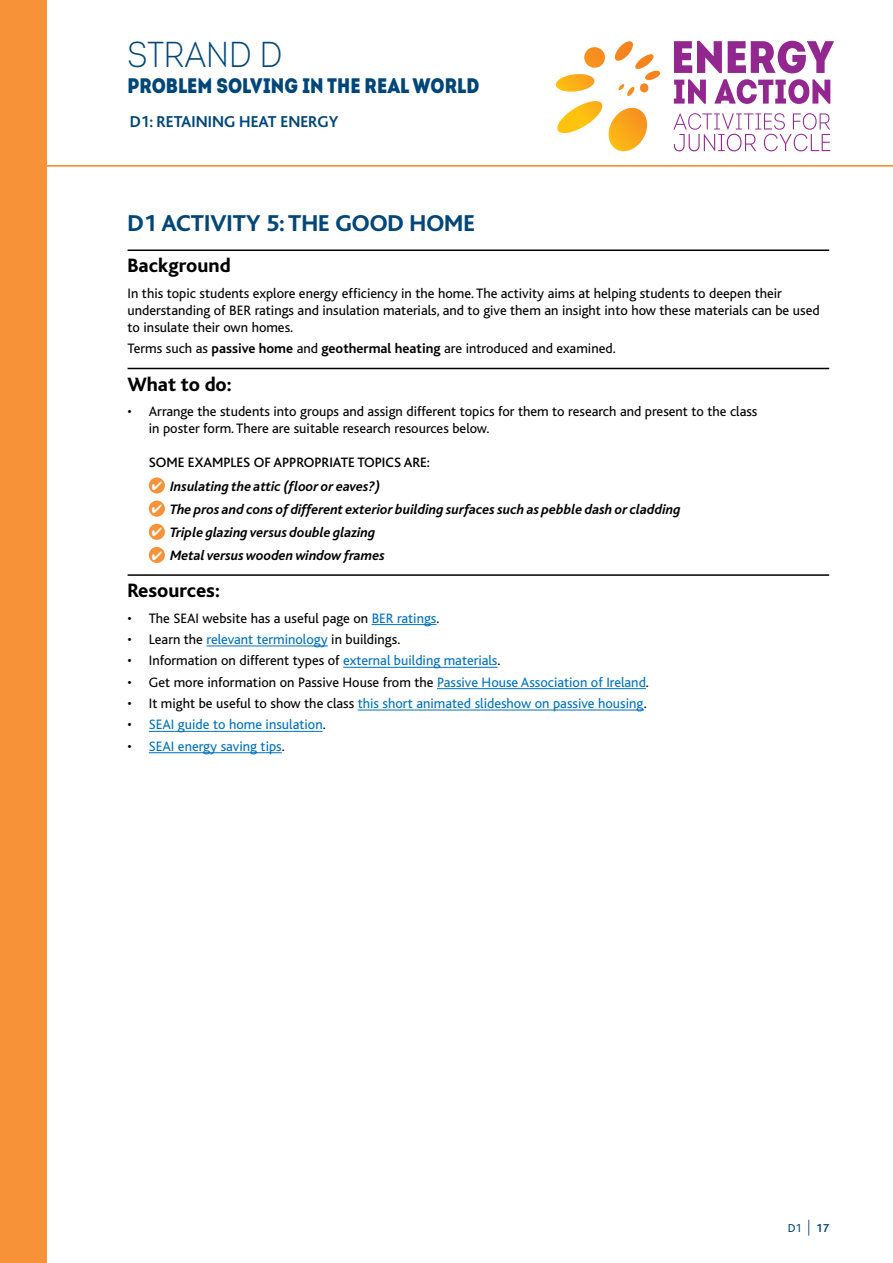
<style>
.page{position:relative;width:893px;height:1263px;background:#fff}
.page>*{position:absolute;margin:0;border:0;box-sizing:border-box;transform-origin:0 0}
.t1{font:36px "Intro Cond Light Free";color:#004678}
.t2{font:800 24px "Bliss";color:#004678}
.t3{font:21px "Intro Cond Black Free";color:#004678}
.t4{font:800 20.25px "Bliss";color:#000}
.t5{font:700 16.5px "Bliss";color:#004678}
.t6{font:14.25px/17.1px "Bliss";color:#000}
.t7{font:italic 700 14.25px "Bliss";color:#000}
.t8{font:14.25px "Bliss";color:#0072bc}
.t9{font:500 14.25px "Bliss";color:#000}
.t10{font:12px "Bliss";color:#004678}
.s1{font-weight:700}
.s2{color:#fff}
.s3{color:#0072bc}
.s4{color:#000}
.s5{font-weight:300;font-size:15.6px}
</style>
<div class="page">
<hr style="left:0;top:165px;width:893px;height:2px;background:#f79239">
<div style="left:0;top:0;width:47px;height:1263px;background:#f79239"></div>
<svg style="left:673px;top:113px;width:157px;height:38px"></svg>
<svg style="left:674px;top:41px;width:48px;height:32px"></svg>
<svg style="left:728px;top:41px;width:106px;height:32px"></svg>
<svg style="left:674px;top:79px;width:32px;height:25px"></svg>
<svg style="left:714px;top:79px;width:116px;height:25px"></svg>
<svg style="left:555px;top:41px;width:105px;height:111px"></svg>
<hr style="left:128px;top:249px;width:701px;height:2px;background:#000">
<hr style="left:128px;top:368px;width:701px;height:1px;background:#000">
<hr style="left:128px;top:574px;width:701px;height:2px;background:#000">
<hr style="left:372px;top:624px;width:64px;height:1px;background:#0072bc">
<hr style="left:207px;top:646px;width:121px;height:1px;background:#0072bc">
<hr style="left:343px;top:667px;width:154px;height:1px;background:#0072bc">
<hr style="left:437px;top:688px;width:209px;height:1px;background:#0072bc">
<hr style="left:358px;top:710px;width:286px;height:1px;background:#0072bc">
<hr style="left:149px;top:731px;width:174px;height:1px;background:#0072bc">
<hr style="left:149px;top:752px;width:133px;height:1px;background:#0072bc">
<div style="left:149px;top:477px;width:16px;height:16px;background:#f79239;border-radius:50%"></div>
<div style="left:149px;top:501px;width:16px;height:16px;background:#f79239;border-radius:50%"></div>
<div style="left:149px;top:524px;width:16px;height:16px;background:#f79239;border-radius:50%"></div>
<div style="left:149px;top:547px;width:16px;height:16px;background:#f79239;border-radius:50%"></div>
<h1 class="t1" style="left:128px;top:33px;width:156px">STRAND D</h1>
<h3 class="t3" style="left:128px;top:71px;width:353px">PROBLEM SOLVING IN THE REAL WORLD</h3>
<p class="t5" style="left:130px;top:113px;width:210px">D1: RETAINING HEAT ENERGY</p>
<h2 class="t2" style="left:128px;top:211px;width:349px">D1 ACTIVITY 5: THE GOOD HOME</h2>
<h3 class="t4" style="left:128px;top:255px;width:105px">Background</h3>
<p class="t6" style="left:128px;top:285px;width:694px">In this topic students explore energy efficiency in the home. The activity aims at helping students to deepen their understanding of BER ratings and insulation materials, and to give them an insight into how these materials can be used to insulate their own homes.</p>
<p class="t6" style="left:128px;top:340px;width:490px">Terms such as <span class="s1">passive home</span> and <span class="s1">geothermal heating</span> are introduced and examined.</p>
<h3 class="t4" style="left:128px;top:373px;width:106px">What to do:</h3>
<p class="t6" style="left:149px;top:403px;width:610px;text-indent:-21px">• Arrange the students into groups and assign different topics for them to research and present to the class in poster form. There are suitable research resources below.</p>
<p class="t9" style="left:149px;top:455px;width:283px">SOME EXAMPLES OF APPROPRIATE TOPICS ARE:</p>
<p class="t7" style="left:152px;top:478px;width:230px"><span class="s2">✔</span> Insulating the attic (floor or eaves?)</p>
<p class="t7" style="left:152px;top:502px;width:530px"><span class="s2">✔</span> The pros and cons of different exterior building surfaces such as pebble dash or cladding</p>
<p class="t7" style="left:152px;top:525px;width:225px"><span class="s2">✔</span> Triple glazing versus double glazing</p>
<p class="t7" style="left:152px;top:548px;width:235px"><span class="s2">✔</span> Metal versus wooden window frames</p>
<h3 class="t4" style="left:128px;top:580px;width:94px">Resources:</h3>
<p class="t6" style="left:128px;top:610px;width:313px">• The SEAI website has a useful page on <span class="s3">BER ratings</span>.</p>
<p class="t6" style="left:128px;top:631px;width:274px">• Learn the <span class="s3">relevant terminology</span> in buildings.</p>
<p class="t6" style="left:128px;top:652px;width:374px">• Information on different types of <span class="s3">external building materials</span>.</p>
<p class="t6" style="left:128px;top:674px;width:523px">• Get more information on Passive House from the <span class="s3">Passive House Association of Ireland</span>.</p>
<p class="t8" style="left:128px;top:696px;width:521px"><span class="s4">• It might be useful to show the class</span> this short animated slideshow on passive housing<span class="s4">.</span></p>
<p class="t8" style="left:128px;top:717px;width:200px"><span class="s4">•</span> SEAI guide to home insulation<span class="s4">.</span></p>
<p class="t8" style="left:128px;top:739px;width:159px"><span class="s4">•</span> SEAI energy saving tips<span class="s4">.</span></p>
<p class="t10" style="left:788px;top:1221px;width:43px">D1 <span class="s5">|</span> <span class="s1">17</span></p>
</div>
